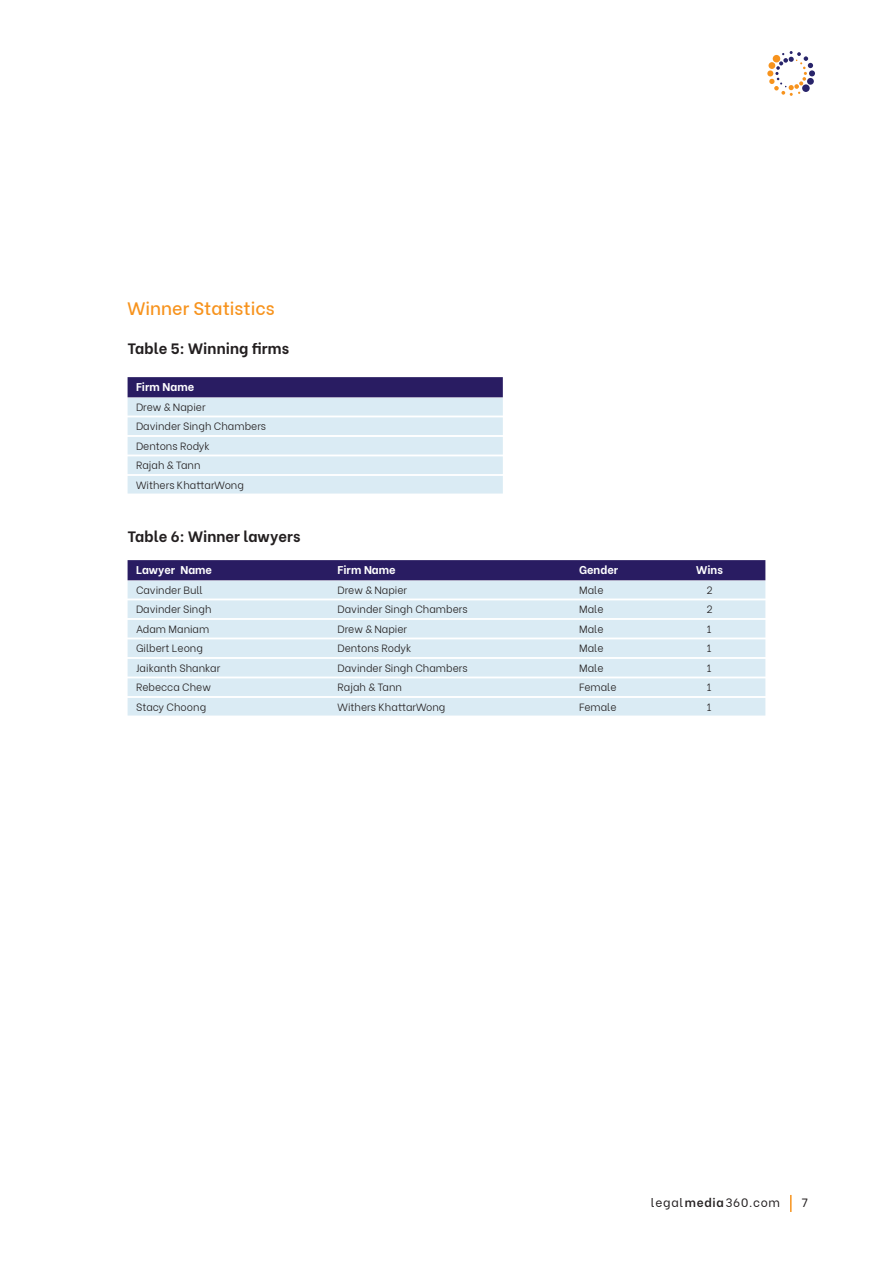
<style>
.page{position:relative;width:893px;height:1263px;background:#fff}
.page>*{position:absolute;margin:0;border:0;box-sizing:border-box;transform-origin:0 0}
.Subhead_2{font:500 18px "Be Vietnam";color:#f7931d}
.Subhead_3{font:700 15px "Be Vietnam";color:#231f20}
.t1{font:12px "Be Vietnam";letter-spacing:.06em;color:#231f20}
.Body_Text{font:700 11.25px "Be Vietnam";color:#fff}
.Table_Body_Rule{font:300 10.5px "Be Vietnam";color:#231f20}
.s1{font-weight:600}
</style>
<div class="page">
<svg style="left:790px;top:1195px;width:2px;height:17px"></svg>
<div style="left:128px;top:560px;width:637px;height:20px;background:#291c62"></div>
<div style="left:128px;top:581px;width:637px;height:17px;background:#daebf4"></div>
<div style="left:128px;top:600px;width:637px;height:18px;background:#daebf4"></div>
<div style="left:128px;top:620px;width:637px;height:17px;background:#daebf4"></div>
<div style="left:128px;top:639px;width:637px;height:18px;background:#daebf4"></div>
<div style="left:128px;top:659px;width:637px;height:17px;background:#daebf4"></div>
<div style="left:128px;top:678px;width:637px;height:18px;background:#daebf4"></div>
<div style="left:128px;top:698px;width:637px;height:17px;background:#daebf4"></div>
<div style="left:128px;top:377px;width:375px;height:20px;background:#291c62"></div>
<div style="left:128px;top:398px;width:375px;height:17px;background:#daebf4"></div>
<div style="left:128px;top:417px;width:375px;height:18px;background:#daebf4"></div>
<div style="left:128px;top:437px;width:375px;height:17px;background:#daebf4"></div>
<div style="left:128px;top:456px;width:375px;height:18px;background:#daebf4"></div>
<div style="left:128px;top:476px;width:375px;height:17px;background:#daebf4"></div>
<svg style="left:767px;top:51px;width:48px;height:45px"></svg>
<p class="Subhead_2" style="left:128px;top:293px;width:149px">Winner Statistics</p>
<p class="Subhead_3" style="left:128px;top:336px;width:163px">Table 5: Winning firms</p>
<p class="Body_Text" style="left:136px;top:378px;width:60px">Firm Name</p>
<p class="Table_Body_Rule" style="left:136px;top:398px;width:71px">Drew &amp; Napier</p>
<p class="Table_Body_Rule" style="left:136px;top:418px;width:132px">Davinder Singh Chambers</p>
<p class="Table_Body_Rule" style="left:136px;top:437px;width:75px">Dentons Rodyk</p>
<p class="Table_Body_Rule" style="left:136px;top:457px;width:66px">Rajah &amp; Tann</p>
<p class="Table_Body_Rule" style="left:136px;top:476px;width:109px">Withers KhattarWong</p>
<p class="Subhead_3" style="left:128px;top:524px;width:174px">Table 6: Winner lawyers</p>
<p class="Body_Text" style="left:136px;top:561px;width:78px">Lawyer Name</p>
<p class="Body_Text" style="left:338px;top:561px;width:60px">Firm Name</p>
<p class="Body_Text" style="left:579px;top:561px;width:41px">Gender</p>
<p class="Body_Text" style="left:696px;top:561px;width:28px">Wins</p>
<p class="Table_Body_Rule" style="left:136px;top:581px;width:68px">Cavinder Bull</p>
<p class="Table_Body_Rule" style="left:338px;top:581px;width:71px">Drew &amp; Napier</p>
<p class="Table_Body_Rule" style="left:579px;top:581px;width:26px">Male</p>
<p class="Table_Body_Rule" style="left:707px;top:581px;width:8px">2</p>
<p class="Table_Body_Rule" style="left:136px;top:601px;width:77px">Davinder Singh</p>
<p class="Table_Body_Rule" style="left:338px;top:601px;width:132px">Davinder Singh Chambers</p>
<p class="Table_Body_Rule" style="left:579px;top:601px;width:26px">Male</p>
<p class="Table_Body_Rule" style="left:707px;top:601px;width:8px">2</p>
<p class="Table_Body_Rule" style="left:136px;top:620px;width:75px">Adam Maniam</p>
<p class="Table_Body_Rule" style="left:338px;top:620px;width:71px">Drew &amp; Napier</p>
<p class="Table_Body_Rule" style="left:579px;top:620px;width:26px">Male</p>
<p class="Table_Body_Rule" style="left:707px;top:620px;width:7px">1</p>
<p class="Table_Body_Rule" style="left:136px;top:640px;width:68px">Gilbert Leong</p>
<p class="Table_Body_Rule" style="left:338px;top:640px;width:75px">Dentons Rodyk</p>
<p class="Table_Body_Rule" style="left:579px;top:640px;width:26px">Male</p>
<p class="Table_Body_Rule" style="left:707px;top:640px;width:7px">1</p>
<p class="Table_Body_Rule" style="left:136px;top:659px;width:86px">Jaikanth Shankar</p>
<p class="Table_Body_Rule" style="left:338px;top:659px;width:132px">Davinder Singh Chambers</p>
<p class="Table_Body_Rule" style="left:579px;top:659px;width:26px">Male</p>
<p class="Table_Body_Rule" style="left:707px;top:659px;width:7px">1</p>
<p class="Table_Body_Rule" style="left:136px;top:679px;width:76px">Rebecca Chew</p>
<p class="Table_Body_Rule" style="left:338px;top:679px;width:66px">Rajah &amp; Tann</p>
<p class="Table_Body_Rule" style="left:579px;top:679px;width:39px">Female</p>
<p class="Table_Body_Rule" style="left:707px;top:679px;width:7px">1</p>
<p class="Table_Body_Rule" style="left:136px;top:698px;width:72px">Stacy Choong</p>
<p class="Table_Body_Rule" style="left:338px;top:698px;width:109px">Withers KhattarWong</p>
<p class="Table_Body_Rule" style="left:579px;top:698px;width:39px">Female</p>
<p class="Table_Body_Rule" style="left:707px;top:698px;width:7px">1</p>
<p class="t1" style="left:651px;top:1193px;width:131px">legal<span class="s1">media</span>360.com</p>
<p class="t1" style="left:802px;top:1193px;width:8px">7</p>
</div>
